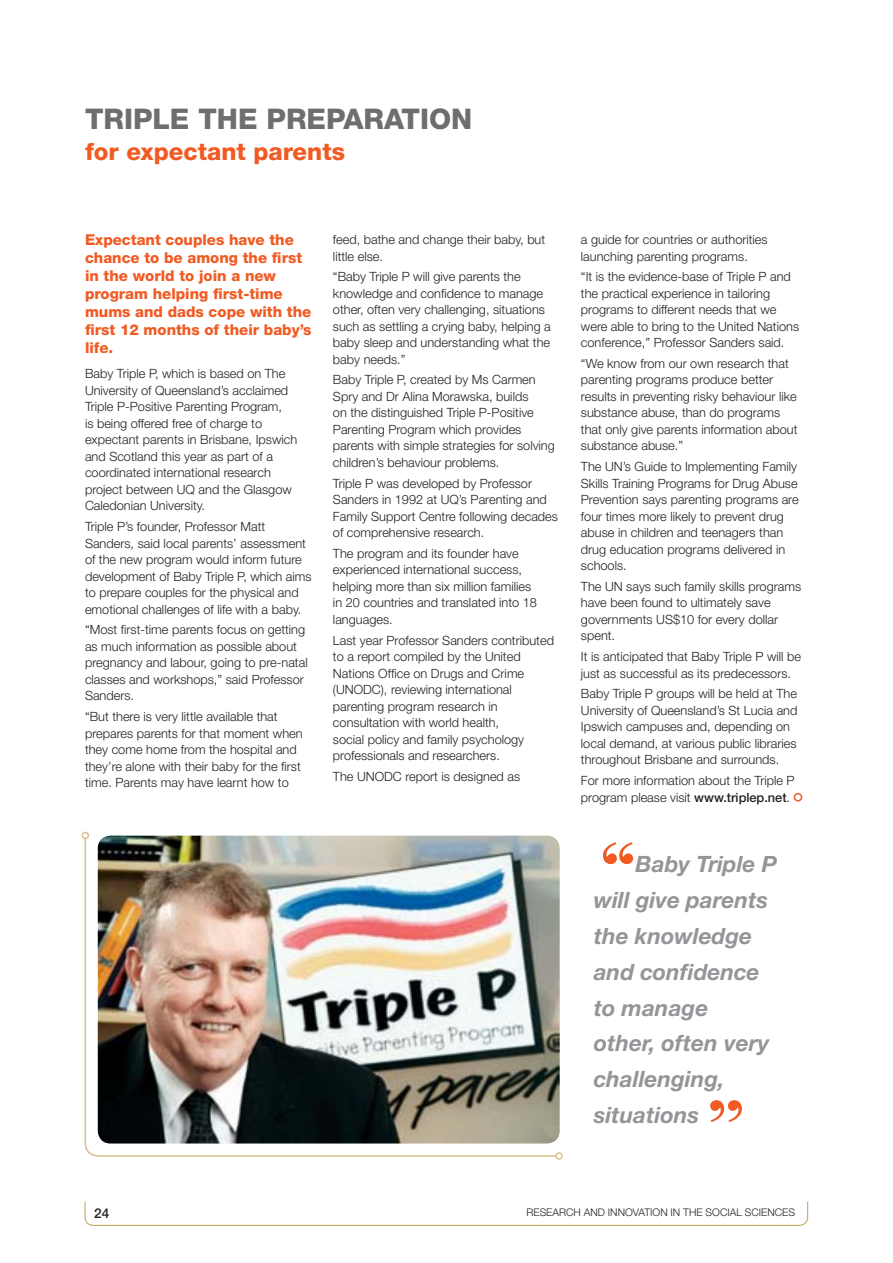
<style>
.page{position:relative;width:893px;height:1263px;background:#fff}
.page>*{position:absolute;margin:0;border:0;box-sizing:border-box;transform-origin:0 0}
.t1{font:italic 700 78px "Bodoni";color:#f15a22}
.t2{font:800 28.5px "Helvetica Neue";color:#6d6e70}
.t3{font:800 24px "Helvetica Neue";color:#f15a22}
.t4{font:italic 700 22.5px/36px "Helvetica Neue";color:#939598}
.t5{font:800 15px/18px "Helvetica Neue";color:#f15a22}
.t6{font:500 13.5px "Helvetica Neue";color:#231f20}
.t7{font:300 12.75px/16.5px "Helvetica Neue";color:#231f20}
.t8{font:300 10.5px "Helvetica Neue";color:#231f20}
.s1{font-weight:500}
</style>
<div class="page">
<div style="left:794px;top:793px;width:8px;height:9px;border:2px solid #f15a22;border-radius:50%"></div>
<img style="left:84px;top:837px;width:473px;height:320px">
<div style="left:555px;top:1152px;width:8px;height:8px;border:2px solid #d8c18b;border-radius:50%"></div>
<div style="left:82px;top:832px;width:7px;height:7px;border:2px solid #d8c18b;border-radius:50%"></div>
<svg style="left:84px;top:1201px;width:724px;height:25px"></svg>
<h2 class="t2" style="left:85px;top:108px;width:389px">TRIPLE THE PREPARATION</h2>
<h3 class="t3" style="left:85px;top:143px;width:261px">for expectant parents</h3>
<p class="t5" style="left:85px;top:232px;width:228px">Expectant couples have the chance to be among the first in the world to join a new program helping first-time mums and dads cope with the first 12 months of their baby’s life.</p>
<p class="t7" style="left:85px;top:367px;width:214px">Baby Triple P, which is based on The University of Queensland’s acclaimed Triple P-Positive Parenting Program,<br>is being offered free of charge to expectant parents in Brisbane, Ipswich and Scotland this year as part of a coordinated international research project between UQ and the Glasgow Caledonian University.</p>
<p class="t7" style="left:85px;top:520px;width:228px">Triple P’s founder, Professor Matt Sanders, said local parents’ assessment of the new program would inform future development of Baby Triple P, which aims to prepare couples for the physical and emotional challenges of life with a baby.</p>
<p class="t7" style="left:85px;top:623px;width:224px">“Most first-time parents focus on getting as much information as possible about pregnancy and labour, going to pre-natal classes and workshops,” said Professor Sanders.</p>
<p class="t7" style="left:85px;top:709px;width:219px">“But there is very little available that prepares parents for that moment when they come home from the hospital and they’re alone with their baby for the first time. Parents may have learnt how to</p>
<p class="t7" style="left:333px;top:232px;width:214px">feed, bathe and change their baby, but little else.</p>
<p class="t7" style="left:333px;top:270px;width:219px">“Baby Triple P will give parents the knowledge and confidence to manage other, often very challenging, situations such as settling a crying baby, helping a baby sleep and understanding what the baby needs.”</p>
<p class="t7" style="left:333px;top:373px;width:223px">Baby Triple P, created by Ms Carmen Spry and Dr Alina Morawska, builds<br>on the distinguished Triple P-Positive Parenting Program which provides parents with simple strategies for solving children’s behaviour problems.</p>
<p class="t7" style="left:333px;top:476px;width:226px">Triple P was developed by Professor Sanders in 1992 at UQ’s Parenting and Family Support Centre following decades of comprehensive research.</p>
<p class="t7" style="left:333px;top:546px;width:205px">The program and its founder have experienced international success, helping more than six million families in 20 countries and translated into 18 languages.</p>
<p class="t7" style="left:333px;top:633px;width:222px">Last year Professor Sanders contributed to a report compiled by the United Nations Office on Drugs and Crime (UNODC), reviewing international parenting program research in consultation with world health,<br>social policy and family psychology professionals and researchers.</p>
<p class="t7" style="left:333px;top:769px;width:189px">The UNODC report is designed as</p>
<p class="t7" style="left:581px;top:232px;width:188px">a guide for countries or authorities launching parenting programs.</p>
<p class="t7" style="left:581px;top:270px;width:220px">“It is the evidence-base of Triple P and the practical experience in tailoring programs to different needs that we were able to bring to the United Nations conference,” Professor Sanders said.</p>
<p class="t7" style="left:581px;top:356px;width:218px">“We know from our own research that parenting programs produce better results in preventing risky behaviour like substance abuse, than do programs that only give parents information about substance abuse.”</p>
<p class="t7" style="left:581px;top:460px;width:219px">The UN’s Guide to Implementing Family Skills Training Programs for Drug Abuse Prevention says parenting programs are four times more likely to prevent drug abuse in children and teenagers than drug education programs delivered in schools.</p>
<p class="t7" style="left:581px;top:579px;width:222px">The UN says such family skills programs have been found to ultimately save governments US$10 for every dollar spent.</p>
<p class="t7" style="left:581px;top:650px;width:222px">It is anticipated that Baby Triple P will be just as successful as its predecessors.</p>
<p class="t7" style="left:581px;top:687px;width:218px">Baby Triple P groups will be held at The University of Queensland’s St Lucia and Ipswich campuses and, depending on local demand, at various public libraries throughout Brisbane and surrounds.</p>
<p class="t7" style="left:581px;top:773px;width:215px">For more information about the Triple P program please visit <span class="s1">www.triplep.net</span>.</p>
<h1 class="t1" style="left:594px;top:842px;width:39px">‘‘</h1>
<h3 class="t4" style="left:594px;top:848px;width:184px;text-indent:42px">Baby Triple P will give parents the knowledge and confidence to manage<br>other, often very challenging, situations</h3>
<h1 class="t1" style="left:699px;top:1100px;width:41px">’’</h1>
<p class="t6" style="left:94px;top:1209px;width:17px">24</p>
<p class="t8" style="left:526px;top:1209px;width:270px">RESEARCH AND INNOVATION IN THE SOCIAL SCIENCES</p>
</div>
